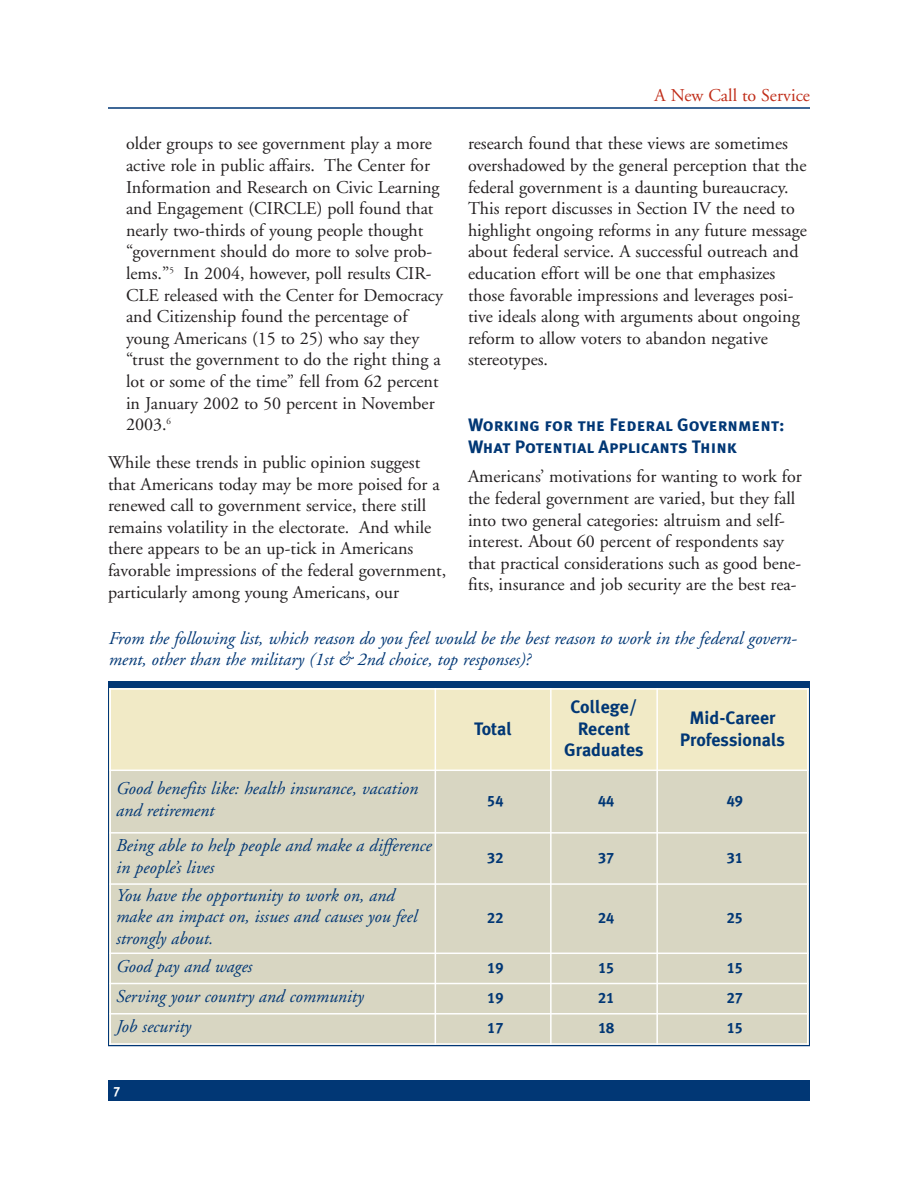
<style>
.page{position:relative;width:918px;height:1188px;background:#fff}
.page>*{position:absolute;margin:0;border:0;box-sizing:border-box;transform-origin:0 0}
.t1{font:18px/21.6px "Adobe Garamond";color:#231f20}
.t2{font:italic 18px/21.6px "Adobe Garamond";color:#013775}
.t3{font:18px/21.6px "Meta Plus Bold Caps";color:#013775}
.t4{font:700 18px/21.6px "Meta Plus";color:#013775;text-align:center}
.t5{font:18px "Adobe Garamond";color:#c02d19}
.t6{font:15px "Meta Plus Bold Caps";color:#013775}
.t7{font:700 13.5px "Meta Plus";color:#fff}
</style>
<div class="page">
<hr style="left:108px;top:107px;width:702px;height:2px;background:#013775">
<div style="left:108px;top:1080px;width:702px;height:21px;background:#013775"></div>
<div style="left:108px;top:682px;width:702px;height:5px;background:#013775"></div>
<div style="left:110px;top:688px;width:325px;height:82px;background:#f1eac6"></div>
<div style="left:435px;top:688px;width:116px;height:82px;background:#f1eac6"></div>
<div style="left:551px;top:688px;width:106px;height:82px;background:#f1eac6"></div>
<div style="left:657px;top:688px;width:151px;height:82px;background:#f1eac6"></div>
<div style="left:110px;top:770px;width:325px;height:63px;background:#d8d6c2"></div>
<div style="left:435px;top:770px;width:116px;height:63px;background:#d8d6c2"></div>
<div style="left:551px;top:770px;width:106px;height:63px;background:#d8d6c2"></div>
<div style="left:657px;top:770px;width:151px;height:63px;background:#d8d6c2"></div>
<div style="left:110px;top:833px;width:325px;height:51px;background:#d8d6c2"></div>
<div style="left:435px;top:833px;width:116px;height:51px;background:#d8d6c2"></div>
<div style="left:551px;top:833px;width:106px;height:51px;background:#d8d6c2"></div>
<div style="left:657px;top:833px;width:151px;height:51px;background:#d8d6c2"></div>
<div style="left:110px;top:884px;width:325px;height:69px;background:#d8d6c2"></div>
<div style="left:435px;top:884px;width:116px;height:69px;background:#d8d6c2"></div>
<div style="left:551px;top:884px;width:106px;height:69px;background:#d8d6c2"></div>
<div style="left:657px;top:884px;width:151px;height:69px;background:#d8d6c2"></div>
<div style="left:110px;top:953px;width:325px;height:31px;background:#d8d6c2"></div>
<div style="left:435px;top:953px;width:116px;height:31px;background:#d8d6c2"></div>
<div style="left:551px;top:953px;width:106px;height:31px;background:#d8d6c2"></div>
<div style="left:657px;top:953px;width:151px;height:31px;background:#d8d6c2"></div>
<div style="left:110px;top:984px;width:325px;height:30px;background:#d8d6c2"></div>
<div style="left:435px;top:984px;width:116px;height:30px;background:#d8d6c2"></div>
<div style="left:551px;top:984px;width:106px;height:30px;background:#d8d6c2"></div>
<div style="left:657px;top:984px;width:151px;height:30px;background:#d8d6c2"></div>
<div style="left:110px;top:1014px;width:325px;height:31px;background:#d8d6c2"></div>
<div style="left:435px;top:1014px;width:116px;height:31px;background:#d8d6c2"></div>
<div style="left:551px;top:1014px;width:106px;height:31px;background:#d8d6c2"></div>
<div style="left:657px;top:1014px;width:151px;height:31px;background:#d8d6c2"></div>
<hr style="left:110px;top:688px;width:1px;height:357px;background:#fff">
<hr style="left:435px;top:688px;width:1px;height:357px;background:#fff">
<hr style="left:550px;top:688px;width:2px;height:357px;background:#fff">
<hr style="left:656px;top:688px;width:2px;height:357px;background:#fff">
<hr style="left:807px;top:688px;width:1px;height:357px;background:#fff">
<hr style="left:110px;top:688px;width:698px;height:2px;background:#fff">
<hr style="left:110px;top:770px;width:698px;height:1px;background:#fff">
<hr style="left:110px;top:832px;width:698px;height:2px;background:#fff">
<hr style="left:110px;top:883px;width:698px;height:2px;background:#fff">
<hr style="left:110px;top:953px;width:698px;height:1px;background:#fff">
<hr style="left:110px;top:983px;width:698px;height:1px;background:#fff">
<hr style="left:110px;top:1013px;width:698px;height:2px;background:#fff">
<hr style="left:110px;top:1043px;width:698px;height:2px;background:#fff">
<p class="t1" style="left:126px;top:135px;width:318px">older groups to see government play a more active role in public affairs. The Center for Information and Research on Civic Learning and Engagement (CIRCLE) poll found that nearly two-thirds of young people thought “government should do more to solve prob&shy;lems.”<sup>5</sup> In 2004, however, poll results CIR-CLE released with the Center for Democracy and Citizenship found the percentage of young Americans (15 to 25) who say they “trust the government to do the right thing a lot or some of the time” fell from 62 percent in January 2002 to 50 percent in November 2003.<sup>6</sup></p>
<p class="t1" style="left:108px;top:453px;width:340px">While these trends in public opinion suggest that Americans today may be more poised for a renewed call to government service, there still remains volatility in the electorate. And while there appears to be an up-tick in Americans favorable impressions of the federal government, particularly among young Americans, our</p>
<p class="t5" style="left:655px;top:88px;width:157px">A New Call to Service</p>
<p class="t1" style="left:468px;top:135px;width:340px">research found that these views are sometimes overshadowed by the general perception that the federal government is a daunting bureaucracy.<br>This report discusses in Section IV the need to highlight ongoing reforms in any future message about federal service. A successful outreach and education effort will be one that emphasizes those favorable impressions and leverages posi&shy;tive ideals along with arguments about ongoing reform to allow voters to abandon negative stereotypes.</p>
<p class="t3" style="left:468px;top:414px;width:318px">Working for the Federal Government:<br>What Potential Applicants Think</p>
<p class="t1" style="left:468px;top:467px;width:335px">Americans’ motivations for wanting to work for the federal government are varied, but they fall into two general categories: altruism and self&shy;interest. About 60 percent of respondents say that practical considerations such as good bene&shy;fits, insurance and job security are the best rea-</p>
<p class="t2" style="left:108px;top:629px;width:691px">From the following list, which reason do you feel would be the best reason to work in the federal govern&shy;ment, other than the military (1st &amp; 2nd choice, top responses)?</p>
<p class="t2" style="left:116px;top:779px;width:303px">Good benefits like: health insurance, vacation and retirement</p>
<p class="t2" style="left:116px;top:836px;width:317px">Being able to help people and make a difference in people’s lives</p>
<p class="t2" style="left:116px;top:886px;width:303px">You have the opportunity to work on, and make an impact on, issues and causes you feel strongly about.</p>
<p class="t4" style="left:474px;top:718px;width:39px">Total</p>
<p class="t4" style="left:564px;top:696px;width:81px">College/<br>Recent<br>Graduates</p>
<p class="t4" style="left:680px;top:707px;width:107px">Mid-Career<br>Professionals</p>
<p class="t6" style="left:487px;top:792px;width:18px">54</p>
<p class="t6" style="left:598px;top:792px;width:18px">44</p>
<p class="t6" style="left:727px;top:792px;width:18px">49</p>
<p class="t6" style="left:487px;top:849px;width:18px">32</p>
<p class="t6" style="left:598px;top:849px;width:18px">37</p>
<p class="t6" style="left:727px;top:849px;width:18px">31</p>
<p class="t6" style="left:487px;top:909px;width:18px">22</p>
<p class="t6" style="left:598px;top:909px;width:18px">24</p>
<p class="t6" style="left:727px;top:909px;width:18px">25</p>
<p class="t2" style="left:116px;top:957px;width:138px">Good pay and wages</p>
<p class="t6" style="left:487px;top:959px;width:18px">19</p>
<p class="t6" style="left:598px;top:959px;width:18px">15</p>
<p class="t6" style="left:727px;top:959px;width:18px">15</p>
<p class="t2" style="left:116px;top:987px;width:249px">Serving your country and community</p>
<p class="t6" style="left:487px;top:989px;width:18px">19</p>
<p class="t6" style="left:598px;top:989px;width:18px">21</p>
<p class="t6" style="left:727px;top:989px;width:18px">27</p>
<p class="t2" style="left:116px;top:1018px;width:76px">Job security</p>
<p class="t6" style="left:487px;top:1019px;width:18px">17</p>
<p class="t6" style="left:598px;top:1019px;width:18px">18</p>
<p class="t6" style="left:727px;top:1019px;width:18px">15</p>
<p class="t7" style="left:114px;top:1081px;width:8px">7</p>
</div>
